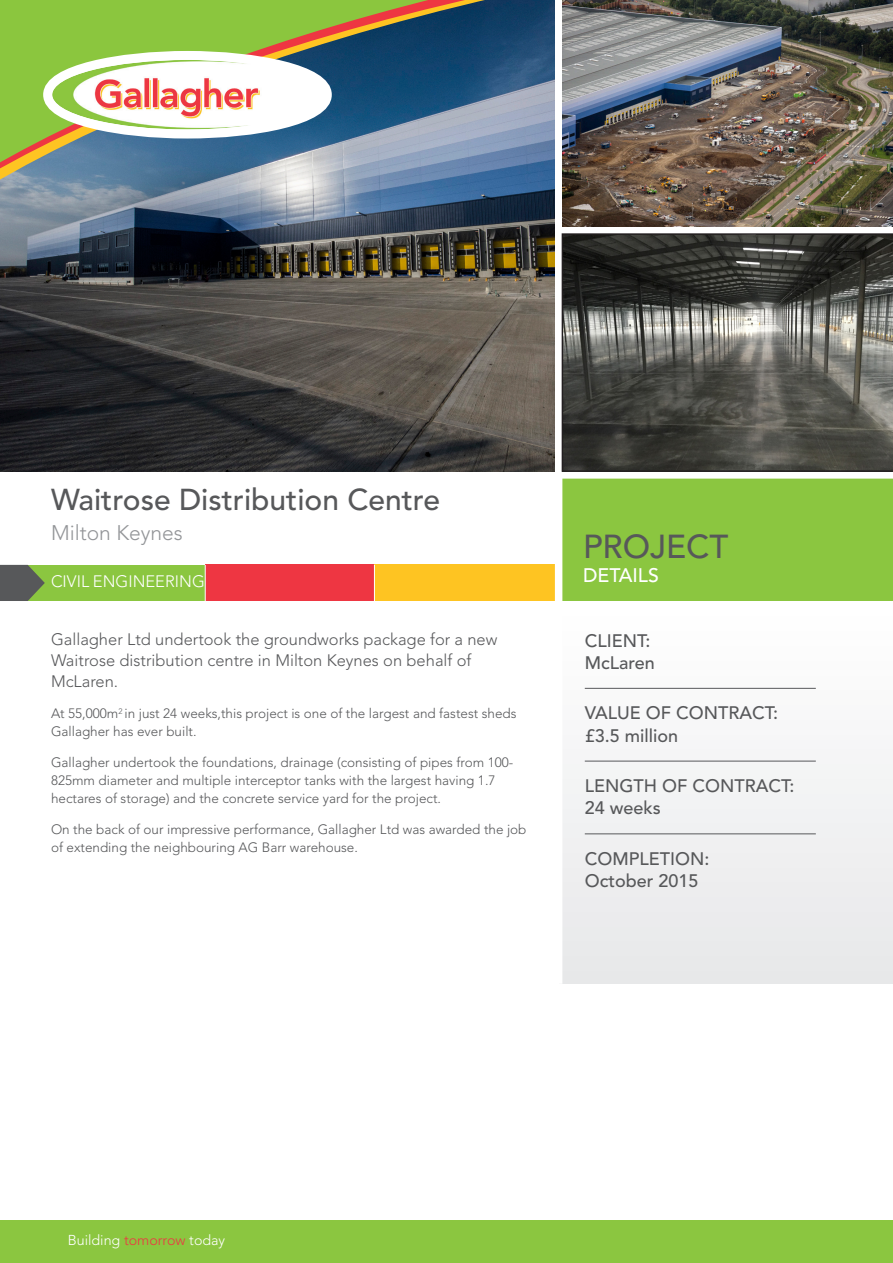
<style>
.page{position:relative;width:893px;height:1263px;background:#fff}
.page>*{position:absolute;margin:0;border:0;box-sizing:border-box;transform-origin:0 0}
.t1{font:500 33px "Avenir LT Std";color:#57585a}
.t2{font:500 30px "Avenir LT Std";color:#57585a}
.t3{font:300 21px "Avenir LT Std";color:#939598}
.t4{font:500 19.5px "Avenir LT Std";color:#fff}
.t5{font:500 18px "Avenir LT Std";color:#57585a}
.Intro_Para{font:300 16.5px/21px "Avenir LT Std";color:#57585a}
.t6{font:300 16.5px "Avenir LT Std";color:#fff}
.t7{font:300 14.25px "Avenir LT Std";color:#fff}
.Body_Copy{font:300 13.5px/18px "Avenir LT Std";color:#57585a}
.s1{color:#ee3642}
</style>
<div class="page">
<div style="left:559px;top:475px;width:334px;height:126px;background:#8bc640"></div>
<div style="left:559px;top:607px;width:334px;height:377px;background:#f2f3f4"></div>
<div style="left:11px;top:565px;width:195px;height:36px;background:#8bc640"></div>
<svg style="left:0;top:565px;width:45px;height:36px"></svg>
<div style="left:206px;top:565px;width:169px;height:36px;background:#ee3642"></div>
<div style="left:374px;top:565px;width:185px;height:36px;background:#fec422"></div>
<hr style="left:205px;top:565px;width:1px;height:36px;background:#fff">
<hr style="left:374px;top:565px;width:1px;height:36px;background:#fff">
<div style="left:0;top:471px;width:893px;height:8px;background:#fff"></div>
<div style="left:555px;top:0;width:7px;height:984px;background:#fff"></div>
<hr style="left:585px;top:688px;width:231px;height:1px;background:#57585a">
<hr style="left:585px;top:761px;width:231px;height:1px;background:#57585a">
<hr style="left:585px;top:833px;width:231px;height:1px;background:#57585a">
<img style="left:0;top:0;width:555px;height:471px">
<svg style="left:562px;top:233px;width:331px;height:239px;background:#53534e"></svg>
<img style="left:562px;top:0;width:331px;height:226px">
<svg style="left:0;top:0;width:542px;height:187px;background:#6b87a5"></svg>
<svg style="left:0;top:0;width:524px;height:176px;background:#5b7999"></svg>
<svg style="left:0;top:0;width:481px;height:170px;background:#6a8f6b"></svg>
<div style="left:48px;top:55px;width:279px;height:79px;background:#fff;border-radius:50%"></div>
<img style="left:52px;top:60px;width:213px;height:70px">
<div style="left:43px;top:51px;width:289px;height:88px;border:9px solid #fff;border-radius:50%"></div>
<div style="left:0;top:1220px;width:893px;height:43px;background:#8bc640"></div>
<p class="t2" style="left:51px;top:483px;width:391px">Waitrose Distribution Centre</p>
<p class="t3" style="left:51px;top:520px;width:133px">Milton Keynes</p>
<p class="t6" style="left:51px;top:571px;width:155px">CIVIL ENGINEERING</p>
<p class="Intro_Para" style="left:51px;top:629px;width:448px">Gallagher Ltd undertook the groundworks package for a new<br>Waitrose distribution centre in Milton Keynes on behalf of<br>McLaren.</p>
<p class="Body_Copy" style="left:51px;top:704px;width:467px">At 55,000m<sup>2</sup> in just 24 weeks,this project is one of the largest and fastest sheds<br>Gallagher has ever built.</p>
<p class="Body_Copy" style="left:51px;top:753px;width:464px">Gallagher undertook the foundations, drainage (consisting of pipes from 100-<br>825mm diameter and multiple interceptor tanks with the largest having 1.7 hectares of storage) and the concrete service yard for the project.</p>
<p class="Body_Copy" style="left:51px;top:820px;width:477px">On the back of our impressive performance, Gallagher Ltd was awarded the job of extending the neighbouring AG Barr warehouse.</p>
<h1 class="t1" style="left:583px;top:528px;width:147px">PROJECT</h1>
<h3 class="t4" style="left:583px;top:564px;width:77px">DETAILS</h3>
<p class="t5" style="left:585px;top:630px;width:67px">CLIENT:</p>
<p class="t5" style="left:585px;top:652px;width:72px">McLaren</p>
<p class="t5" style="left:585px;top:703px;width:195px">VALUE OF CONTRACT:</p>
<p class="t5" style="left:585px;top:725px;width:95px">£3.5 million</p>
<p class="t5" style="left:585px;top:775px;width:211px">LENGTH OF CONTRACT:</p>
<p class="t5" style="left:585px;top:798px;width:78px">24 weeks</p>
<p class="t5" style="left:585px;top:848px;width:126px">COMPLETION:</p>
<p class="t5" style="left:585px;top:870px;width:115px">October 2015</p>
<p class="t7" style="left:68px;top:1232px;width:159px">Building <span class="s1">tomorrow</span> today</p>
</div>
